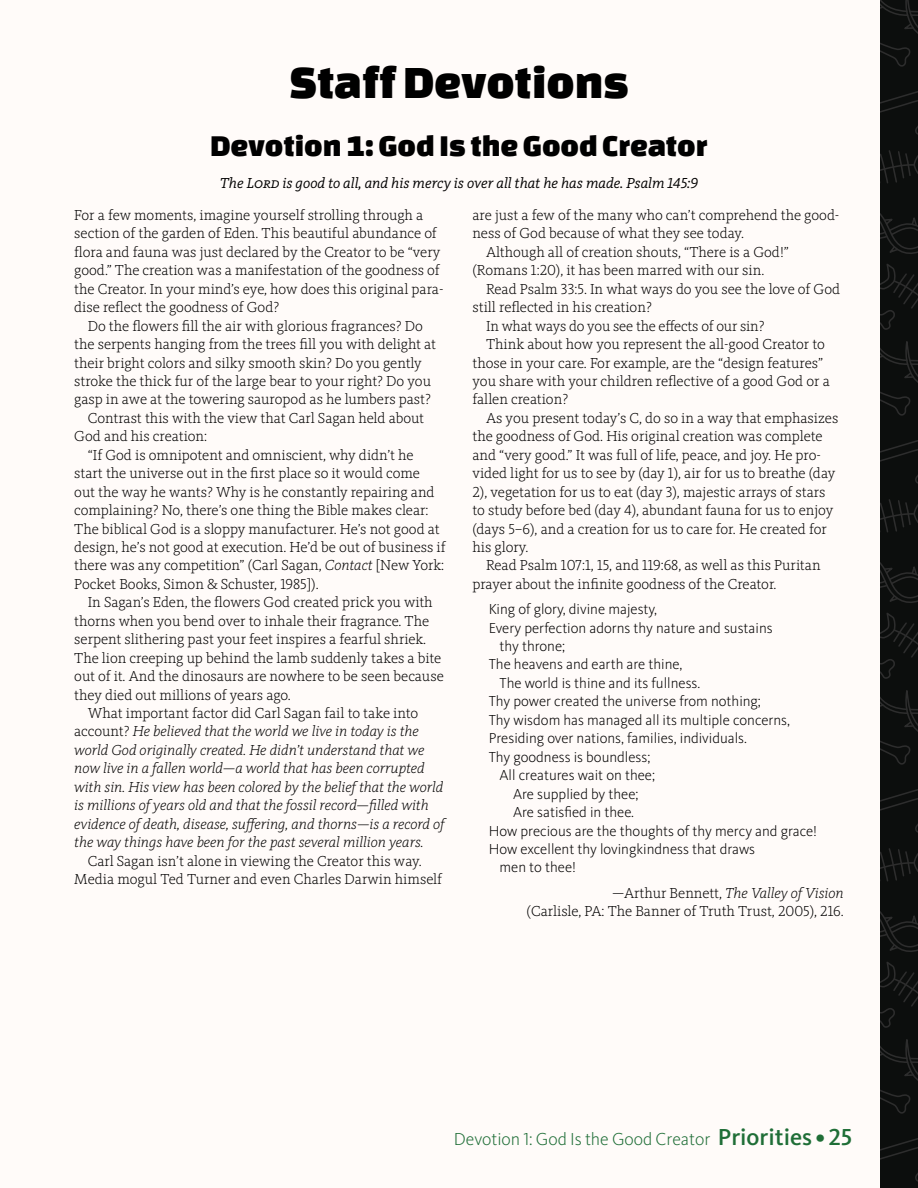
<style>
.page{position:relative;width:918px;height:1188px;background:#fff}
.page>*{position:absolute;margin:0;border:0;box-sizing:border-box;transform-origin:0 0}
.t1{font:48px "Changa One";color:#000}
.t2{font:31.5px "Changa One";color:#000}
.t3{font:300 18px "Kievit OT";color:#1f6e37}
.t4{font:300 15px/18.5px "Kievit Slab OT";color:#000}
.t5{font:300 15px "Kievit OT";color:#000}
.t6{font:italic 300 15px "Kievit Slab OT";color:#000}
.t7{font:italic 15px "Kievit Slab OT";color:#000}
.s1{font-style:italic}
.s2{font-style:normal}
.s3{font-weight:500;font-size:24px}
</style>
<div class="page">
<svg style="left:880px;top:0;width:38px;height:1188px;background:#0f1110"></svg>
<div style="left:0;top:0;width:879px;height:1188px;background:#fffbf9"></div>
<h1 class="t1" style="left:289px;top:55px;width:341px">Staff Devotions</h1>
<h2 class="t2" style="left:210px;top:128px;width:499px">Devotion 1: God Is the Good Creator</h2>
<p class="t7" style="left:220px;top:174px;width:480px">The Lord is good to all, and his mercy is over all that he has made. Psalm 145:9</p>
<p class="t4" style="left:74px;top:206px;width:371px">For a few moments, imagine yourself strolling through a section of the garden of Eden. This beautiful abundance of flora and fauna was just declared by the Creator to be “very good.” The creation was a manifestation of the goodness of the Creator. In your mind’s eye, how does this original para&shy;dise reflect the goodness of God?</p>
<p class="t4" style="left:88px;top:317px;width:337px">Do the flowers fill the air with glorious fragrances? Do</p>
<p class="t4" style="left:74px;top:335px;width:363px">the serpents hanging from the trees fill you with delight at</p>
<p class="t4" style="left:74px;top:354px;width:349px">their bright colors and silky smooth skin? Do you gently</p>
<p class="t4" style="left:74px;top:372px;width:358px">stroke the thick fur of the large bear to your right? Do you</p>
<p class="t4" style="left:74px;top:390px;width:358px">gasp in awe at the towering sauropod as he lumbers past?</p>
<p class="t4" style="left:88px;top:409px;width:338px">Contrast this with the view that Carl Sagan held about</p>
<p class="t4" style="left:74px;top:427px;width:134px">God and his creation:</p>
<p class="t4" style="left:88px;top:446px;width:327px">“If God is omnipotent and omniscient, why didn’t he</p>
<p class="t4" style="left:74px;top:464px;width:347px">start the universe out in the first place so it would come</p>
<p class="t4" style="left:74px;top:483px;width:362px">out the way he wants? Why is he constantly repairing and</p>
<p class="t4" style="left:74px;top:501px;width:356px">complaining? No, there’s one thing the Bible makes clear:</p>
<p class="t4" style="left:74px;top:520px;width:367px">The biblical God is a sloppy manufacturer. He’s not good at</p>
<p class="t4" style="left:74px;top:538px;width:373px">design, he’s not good at execution. He’d be out of business if</p>
<p class="t4" style="left:74px;top:556px;width:371px">there was any competition” (Carl Sagan, <span class="s1">Contact</span> [New York:</p>
<p class="t4" style="left:74px;top:575px;width:246px">Pocket Books, Simon &amp; Schuster, 1985]).</p>
<p class="t4" style="left:88px;top:593px;width:347px">In Sagan’s Eden, the flowers God created prick you with</p>
<p class="t4" style="left:74px;top:612px;width:356px">thorns when you bend over to inhale their fragrance. The</p>
<p class="t4" style="left:74px;top:630px;width:353px">serpent slithering past your feet inspires a fearful shriek.</p>
<p class="t4" style="left:74px;top:649px;width:369px">The lion creeping up behind the lamb suddenly takes a bite</p>
<p class="t4" style="left:74px;top:667px;width:371px">out of it. And the dinosaurs are nowhere to be seen because</p>
<p class="t4" style="left:74px;top:686px;width:218px">they died out millions of years ago.</p>
<p class="t4" style="left:88px;top:704px;width:332px">What important factor did Carl Sagan fail to take into</p>
<p class="t6" style="left:74px;top:723px;width:346px"><span class="s2">account?</span> He believed that the world we live in today is the</p>
<p class="t6" style="left:74px;top:741px;width:352px">world God originally created. He didn’t understand that we</p>
<p class="t6" style="left:74px;top:760px;width:352px">now live in a fallen world—a world that has been corrupted</p>
<p class="t6" style="left:74px;top:778px;width:371px">with sin. His view has been colored by the belief that the world</p>
<p class="t6" style="left:74px;top:797px;width:356px">is millions of years old and that the fossil record—filled with</p>
<p class="t6" style="left:74px;top:815px;width:372px">evidence of death, disease, suffering, and thorns—is a record of</p>
<p class="t6" style="left:74px;top:833px;width:351px">the way things have been for the past several million years.</p>
<p class="t4" style="left:74px;top:852px;width:369px;text-align:center">Carl Sagan isn’t alone in viewing the Creator this way.<br>Media mogul Ted Turner and even Charles Darwin himself</p>
<p class="t4" style="left:473px;top:206px;width:368px">are just a few of the many who can’t comprehend the good-</p>
<p class="t4" style="left:473px;top:224px;width:273px">ness of God because of what they see today.</p>
<p class="t4" style="left:486px;top:243px;width:304px">Although all of creation shouts, “There is a God!”</p>
<p class="t4" style="left:473px;top:261px;width:293px">(Romans 1:20), it has been marred with our sin.</p>
<p class="t4" style="left:486px;top:280px;width:356px">Read Psalm 33:5. In what ways do you see the love of God</p>
<p class="t4" style="left:473px;top:298px;width:181px">still reflected in his creation?</p>
<p class="t4" style="left:486px;top:317px;width:280px">In what ways do you see the effects of our sin?</p>
<p class="t4" style="left:486px;top:335px;width:340px">Think about how you represent the all-good Creator to</p>
<p class="t4" style="left:472px;top:354px;width:352px">those in your care. For example, are the “design features”</p>
<p class="t4" style="left:472px;top:372px;width:359px">you share with your children reflective of a good God or a</p>
<p class="t4" style="left:472px;top:390px;width:97px">fallen creation?</p>
<p class="t4" style="left:486px;top:409px;width:354px">As you present today’s C, do so in a way that emphasizes</p>
<p class="t4" style="left:472px;top:427px;width:352px">the goodness of God. His original creation was complete</p>
<p class="t4" style="left:472px;top:446px;width:350px">and “very good.” It was full of life, peace, and joy. He pro-</p>
<p class="t4" style="left:472px;top:464px;width:364px">vided light for us to see by (day 1), air for us to breathe (day</p>
<p class="t4" style="left:472px;top:483px;width:355px">2), vegetation for us to eat (day 3), majestic arrays of stars</p>
<p class="t4" style="left:472px;top:501px;width:362px">to study before bed (day 4), abundant fauna for us to enjoy</p>
<p class="t4" style="left:472px;top:520px;width:356px">(days 5–6), and a creation for us to care for. He created for</p>
<p class="t4" style="left:472px;top:538px;width:57px">his glory.</p>
<p class="t4" style="left:486px;top:556px;width:336px">Read Psalm 107:1, 15, and 119:68, as well as this Puritan</p>
<p class="t4" style="left:472px;top:575px;width:306px">prayer about the infinite goodness of the Creator.</p>
<p class="t5" style="left:489px;top:601px;width:170px">King of glory, divine majesty,</p>
<p class="t5" style="left:489px;top:619px;width:286px">Every perfection adorns thy nature and sustains</p>
<p class="t5" style="left:500px;top:638px;width:67px">thy throne;</p>
<p class="t5" style="left:489px;top:656px;width:195px">The heavens and earth are thine,</p>
<p class="t5" style="left:500px;top:675px;width:201px">The world is thine and its fullness.</p>
<p class="t5" style="left:489px;top:693px;width:274px">Thy power created the universe from nothing;</p>
<p class="t5" style="left:489px;top:712px;width:303px">Thy wisdom has managed all its multiple concerns,</p>
<p class="t5" style="left:489px;top:730px;width:258px">Presiding over nations, families, individuals.</p>
<p class="t5" style="left:489px;top:748px;width:163px">Thy goodness is boundless;</p>
<p class="t5" style="left:500px;top:767px;width:157px">All creatures wait on thee;</p>
<p class="t5" style="left:513px;top:785px;width:127px">Are supplied by thee;</p>
<p class="t5" style="left:513px;top:804px;width:121px">Are satisfied in thee.</p>
<p class="t5" style="left:489px;top:822px;width:330px">How precious are the thoughts of thy mercy and grace!</p>
<p class="t5" style="left:489px;top:841px;width:268px">How excellent thy lovingkindness that draws</p>
<p class="t5" style="left:500px;top:859px;width:78px">men to thee!</p>
<p class="t4" style="left:527px;top:884px;width:319px;text-align:right">—Arthur Bennett, <span class="s1">The Valley of Vision<br></span>(Carlisle, PA: The Banner of Truth Trust, 2005), 216.</p>
<p class="t3" style="left:454px;top:1129px;width:400px">Devotion 1: God Is the Good Creator <span class="s3">Priorities • 25</span></p>
</div>
